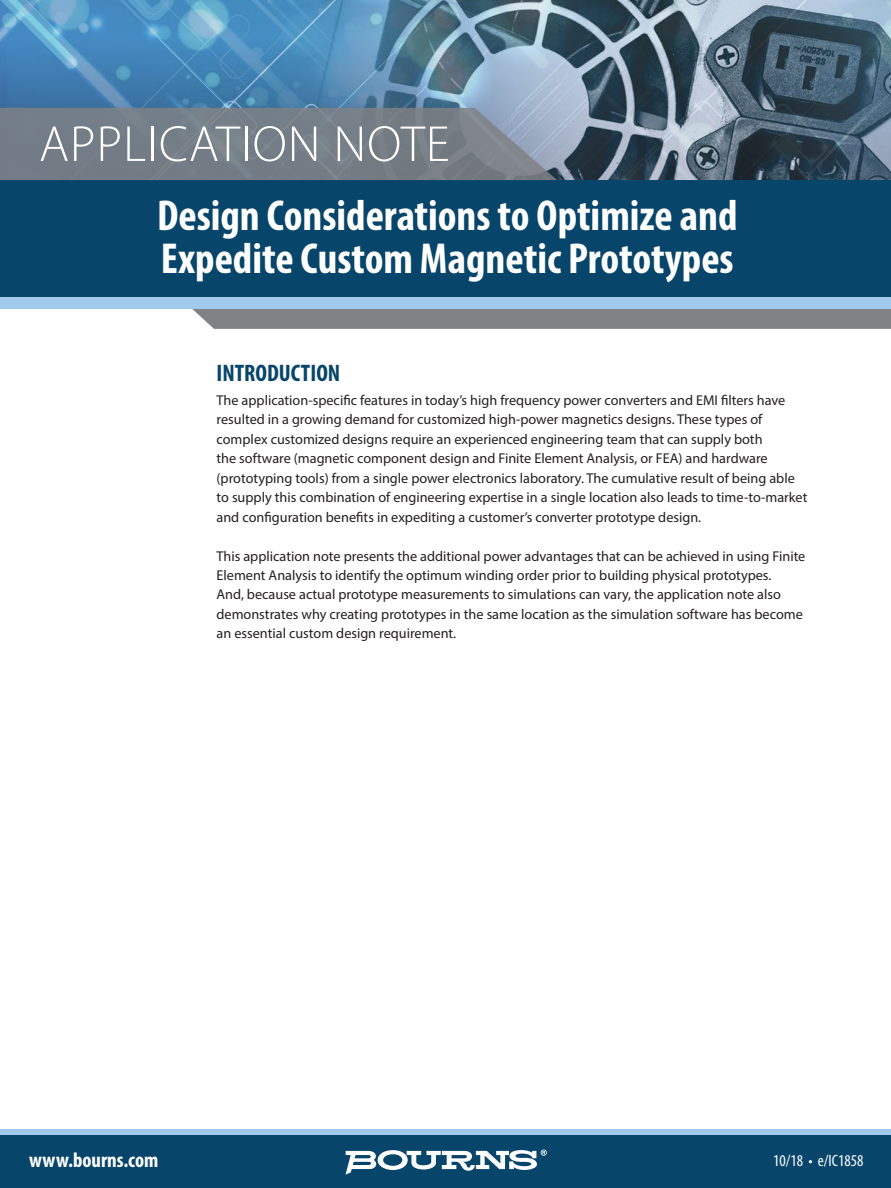
<style>
.page{position:relative;width:891px;height:1188px;background:#fff}
.page>*{position:absolute;margin:0;border:0;box-sizing:border-box;transform-origin:0 0}
.t1{font:300 51px "Myriad Pro";letter-spacing:.02em;color:#fff}
.t2{font:700 condensed 43.5px/43.5px "Myriad Pro";color:#fff}
.t3{font:700 condensed 24px "Myriad Pro";color:#07456b}
.t4{font:700 condensed 21px "Myriad Pro";color:#fff}
.t5{font:condensed 16.5px "Myriad Pro";color:#fff}
.t6{font:14.25px/19.5px "Myriad Pro";color:#231f20}
</style>
<div class="page">
<img style="left:0;top:0;width:891px;height:181px">
<svg style="left:0;top:108px;width:580px;height:73px;fill:#747e87"></svg>
<div style="left:192px;top:309px;width:699px;height:20px;background:#808285"></div>
<div style="left:0;top:220px;width:891px;height:89px;background:#a0c9ec"></div>
<div style="left:0;top:181px;width:891px;height:116px;background:#07456b"></div>
<div style="left:0;top:1130px;width:891px;height:7px;background:#a0c9ec"></div>
<div style="left:0;top:1135px;width:891px;height:53px;background:#07456b"></div>
<svg style="left:346px;top:1150px;width:201px;height:25px"></svg>
<h1 class="t1" style="left:39px;top:113px;width:412px">APPLICATION NOTE</h1>
<h2 class="t2" style="left:157px;top:192px;width:582px">Design Considerations to Optimize and<br>Expedite Custom Magnetic Prototypes</h2>
<h3 class="t3" style="left:217px;top:358px;width:125px">INTRODUCTION</h3>
<p class="t6" style="left:217px;top:390px;width:592px">The application-specific features in today’s high frequency power converters and EMI filters have resulted in a growing demand for customized high-power magnetics designs. These types of complex customized designs require an experienced engineering team that can supply both<br>the software (magnetic component design and Finite Element Analysis, or FEA) and hardware (prototyping tools) from a single power electronics laboratory. The cumulative result of being able to supply this combination of engineering expertise in a single location also leads to time-to-market and configuration benefits in expediting a customer’s converter prototype design.</p>
<p class="t6" style="left:217px;top:546px;width:590px">This application note presents the additional power advantages that can be achieved in using Finite Element Analysis to identify the optimum winding order prior to building physical prototypes.<br>And, because actual prototype measurements to simulations can vary, the application note also demonstrates why creating prototypes in the same location as the simulation software has become an essential custom design requirement.</p>
<h3 class="t4" style="left:29px;top:1147px;width:131px">www.bourns.com</h3>
<p class="t5" style="left:773px;top:1151px;width:92px">10/18 • e/IC1858</p>
</div>
